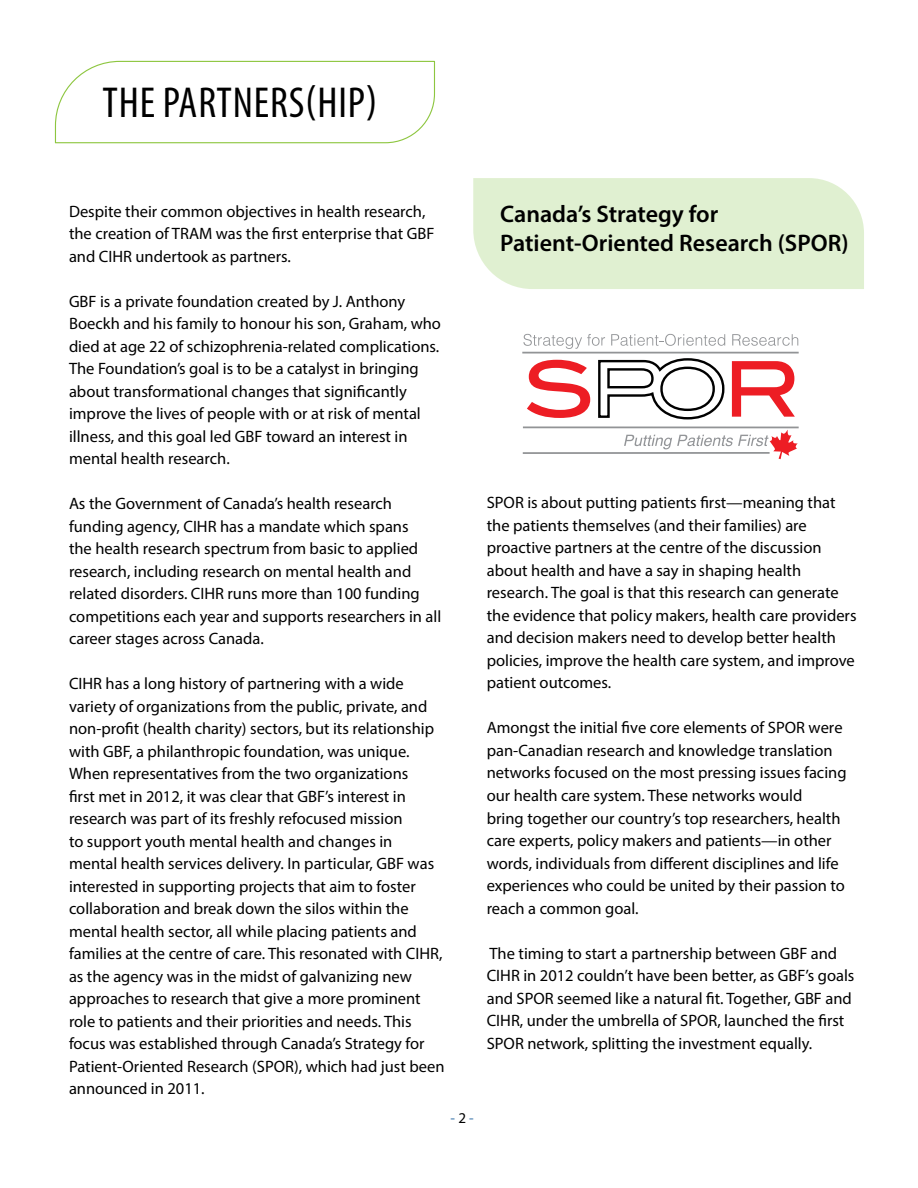
<style>
.page{position:relative;width:918px;height:1188px;background:#fff}
.page>*{position:absolute;margin:0;border:0;box-sizing:border-box;transform-origin:0 0}
.t1{font:condensed 43.5px "Myriad Pro";letter-spacing:.02em;color:#000}
.t2{font:600 24px/28.8px "Myriad Pro";color:#000}
.t3{font:16.5px/22.5px "Myriad Pro";color:#000}
.t4{font:15px "Myriad Pro";color:#3370a7}
.s1{color:#000}
</style>
<div class="page">
<div style="left:473px;top:178px;width:391px;height:111px;background:#e0f0d1"></div>
<svg style="left:527px;top:360px;width:63px;height:58px"></svg>
<svg style="left:598px;top:358px;width:127px;height:62px"></svg>
<svg style="left:732px;top:361px;width:63px;height:56px"></svg>
<hr style="left:523px;top:426px;width:276px;height:2px;background:#929496">
<hr style="left:522px;top:352px;width:277px;height:2px;background:#929496">
<hr style="left:523px;top:452px;width:247px;height:2px;background:#929496">
<svg style="left:523px;top:334px;width:82px;height:15px"></svg>
<svg style="left:611px;top:334px;width:114px;height:12px"></svg>
<svg style="left:732px;top:334px;width:66px;height:12px"></svg>
<svg style="left:624px;top:430px;width:174px;height:29px"></svg>
<svg style="left:54px;top:60px;width:382px;height:84px"></svg>
<h1 class="t1" style="left:102px;top:77px;width:276px">THE PARTNERS(HIP)</h1>
<p class="t3" style="left:69px;top:200px;width:367px">Despite their common objectives in health research, the creation of TRAM was the first enterprise that GBF and CIHR undertook as partners.</p>
<p class="t3" style="left:69px;top:290px;width:374px">GBF is a private foundation created by J. Anthony Boeckh and his family to honour his son, Graham, who died at age 22 of schizophrenia-related complications.<br>The Foundation’s goal is to be a catalyst in bringing about transformational changes that significantly improve the lives of people with or at risk of mental illness, and this goal led GBF toward an interest in mental health research.</p>
<p class="t3" style="left:69px;top:492px;width:374px">As the Government of Canada’s health research funding agency, CIHR has a mandate which spans<br>the health research spectrum from basic to applied research, including research on mental health and related disorders. CIHR runs more than 100 funding competitions each year and supports researchers in all career stages across Canada.</p>
<p class="t3" style="left:69px;top:672px;width:377px">CIHR has a long history of partnering with a wide variety of organizations from the public, private, and non-profit (health charity) sectors, but its relationship with GBF, a philanthropic foundation, was unique.<br>When representatives from the two organizations<br>first met in 2012, it was clear that GBF’s interest in research was part of its freshly refocused mission<br>to support youth mental health and changes in mental health services delivery. In particular, GBF was interested in supporting projects that aim to foster collaboration and break down the silos within the mental health sector, all while placing patients and families at the centre of care. This resonated with CIHR, as the agency was in the midst of galvanizing new approaches to research that give a more prominent role to patients and their priorities and needs. This focus was established through Canada’s Strategy for Patient-Oriented Research (SPOR), which had just been announced in 2011.</p>
<p class="t4" style="left:451px;top:1109px;width:25px">- <span class="s1">2</span> -</p>
<h2 class="t2" style="left:500px;top:199px;width:350px">Canada’s Strategy for<br>Patient-Oriented Research (SPOR)</h2>
<p class="t3" style="left:487px;top:491px;width:371px">SPOR is about putting patients first—meaning that the patients themselves (and their families) are proactive partners at the centre of the discussion about health and have a say in shaping health research. The goal is that this research can generate the evidence that policy makers, health care providers and decision makers need to develop better health policies, improve the health care system, and improve patient outcomes.</p>
<p class="t3" style="left:487px;top:716px;width:361px">Amongst the initial five core elements of SPOR were pan-Canadian research and knowledge translation networks focused on the most pressing issues facing our health care system. These networks would<br>bring together our country’s top researchers, health care experts, policy makers and patients—in other words, individuals from different disciplines and life experiences who could be united by their passion to reach a common goal.</p>
<p class="t3" style="left:487px;top:941px;width:369px">The timing to start a partnership between GBF and CIHR in 2012 couldn’t have been better, as GBF’s goals and SPOR seemed like a natural fit. Together, GBF and CIHR, under the umbrella of SPOR, launched the first SPOR network, splitting the investment equally.</p>
</div>
